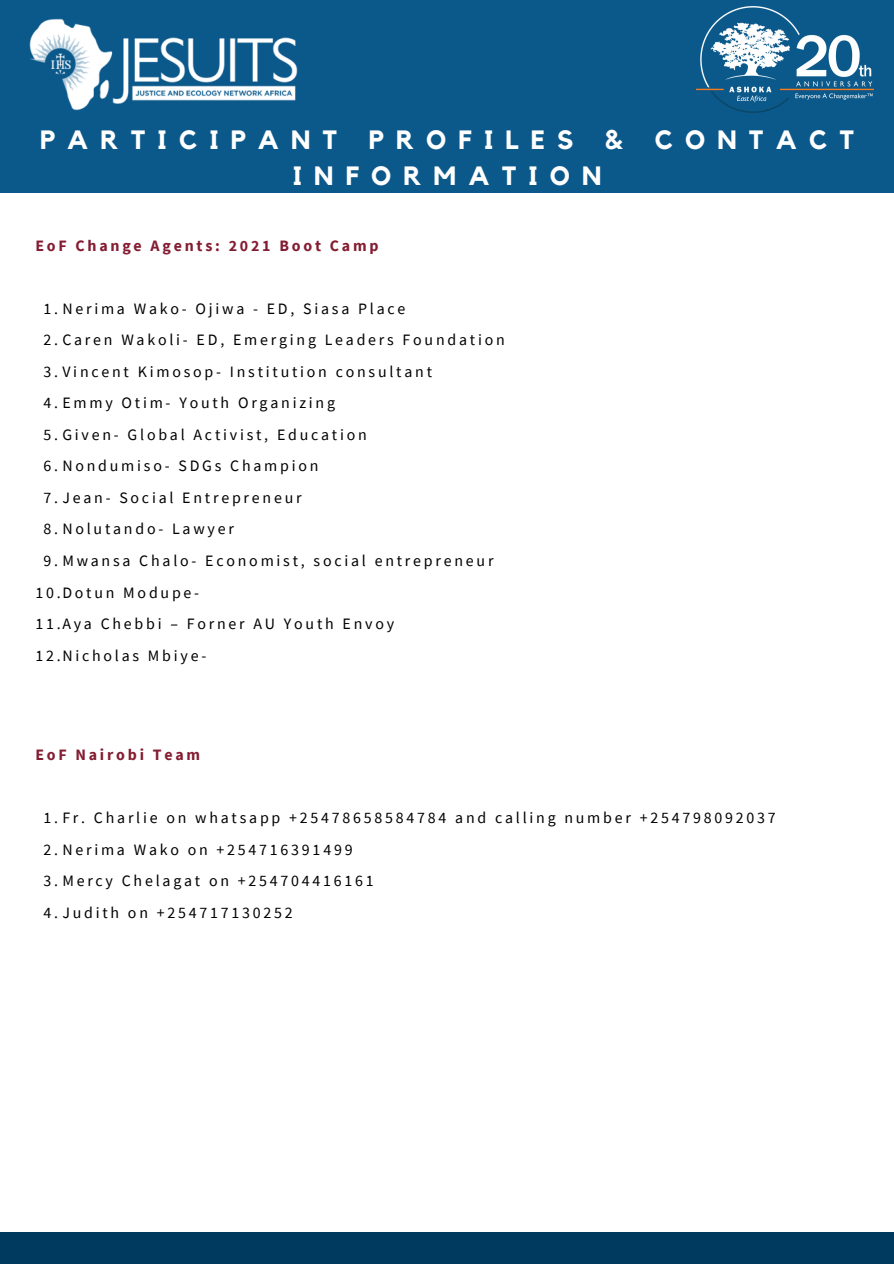
<style>
.page{position:relative;width:894px;height:1264px;background:#fff}
.page>*{position:absolute;margin:0;border:0;box-sizing:border-box;transform-origin:0 0}
.t1{font:700 26.4px/36px "Kollektif";letter-spacing:.46em;color:#fff;text-align:center}
.t2{font:15.9px "Source Sans Pro";letter-spacing:.175em;color:#000}
.t3{font:700 15.9px "Source Sans Pro";letter-spacing:.175em;color:#841d32}
</style>
<div class="page">
<div style="left:0;top:0;width:893px;height:192px;background:#0b598b"></div>
<div style="left:0;top:1231px;width:893px;height:32px;background:#003a5f"></div>
<img style="left:696px;top:7px;width:177px;height:105px">
<img style="left:29px;top:18px;width:269px;height:93px">
<p class="t1" style="left:40px;top:122px;width:815px">PARTICIPANT PROFILES &amp; CONTACT<br>INFORMATION</p>
<p class="t3" style="left:35px;top:235px;width:344px">EoF Change Agents: 2021 Boot Camp</p>
<p class="t2" style="left:43px;top:298px;width:363px">1.Nerima Wako- Ojiwa - ED, Siasa Place</p>
<p class="t2" style="left:43px;top:329px;width:463px">2.Caren Wakoli- ED, Emerging Leaders Foundation</p>
<p class="t2" style="left:43px;top:361px;width:390px">3.Vincent Kimosop- Institution consultant</p>
<p class="t2" style="left:43px;top:392px;width:293px">4.Emmy Otim- Youth Organizing</p>
<p class="t2" style="left:43px;top:424px;width:325px">5.Given- Global Activist, Education</p>
<p class="t2" style="left:43px;top:456px;width:276px">6.Nondumiso- SDGs Champion</p>
<p class="t2" style="left:43px;top:487px;width:260px">7.Jean- Social Entrepreneur</p>
<p class="t2" style="left:43px;top:519px;width:192px">8.Nolutando- Lawyer</p>
<p class="t2" style="left:43px;top:550px;width:451px">9.Mwansa Chalo- Economist, social entrepreneur</p>
<p class="t2" style="left:35px;top:582px;width:165px">10.Dotun Modupe-</p>
<p class="t2" style="left:35px;top:613px;width:360px">11.Aya Chebbi – Forner AU Youth Envoy</p>
<p class="t2" style="left:35px;top:645px;width:172px">12.Nicholas Mbiye-</p>
<p class="t3" style="left:35px;top:744px;width:166px">EoF Nairobi Team</p>
<p class="t2" style="left:43px;top:807px;width:733px">1.Fr. Charlie on whatsapp +25478658584784 and calling number +254798092037</p>
<p class="t2" style="left:43px;top:839px;width:310px">2.Nerima Wako on +254716391499</p>
<p class="t2" style="left:43px;top:870px;width:332px">3.Mercy Chelagat on +254704416161</p>
<p class="t2" style="left:43px;top:902px;width:251px">4.Judith on +254717130252</p>
</div>
